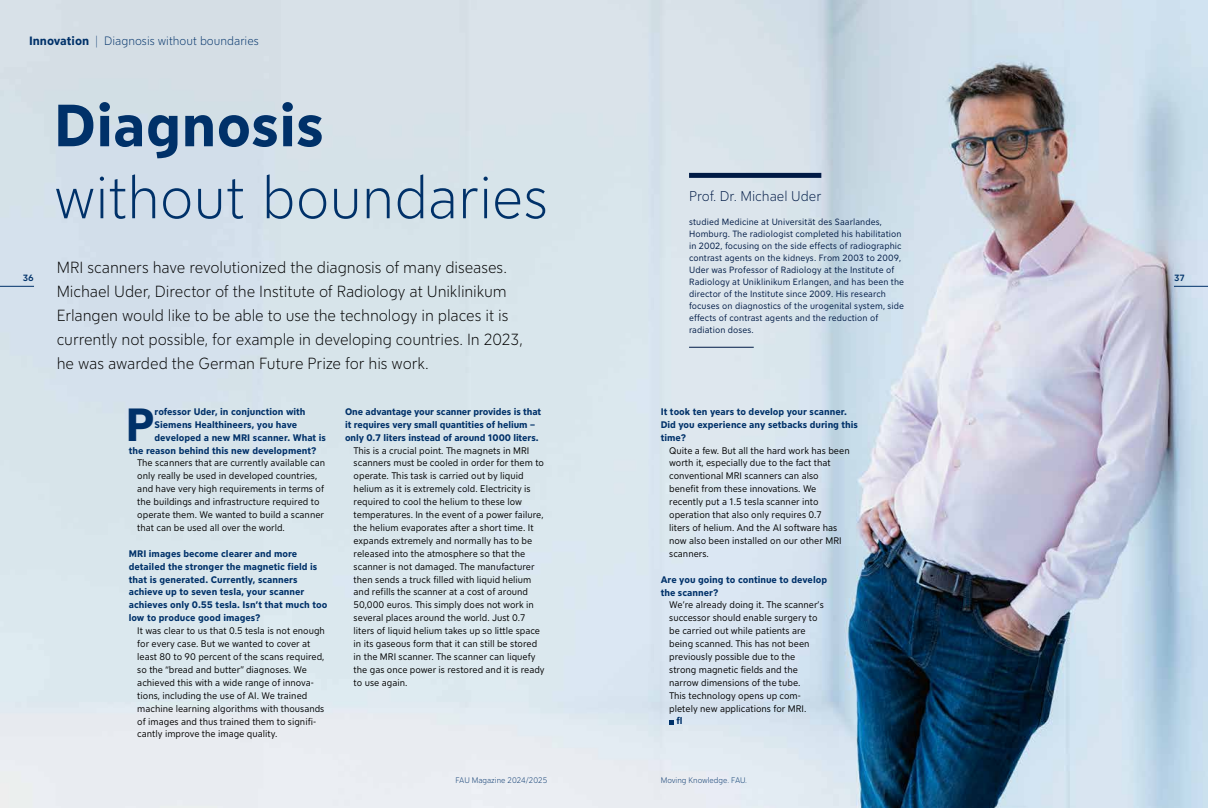
<style>
.page{position:relative;width:1208px;height:808px;background:#fff}
.page>*{position:absolute;margin:0;border:0;box-sizing:border-box;transform-origin:0 0}
.t1{font:300 59px "FAU Sans";letter-spacing:-.005em;color:#003169}
.t2{font:700 59px "FAU Sans";color:#003169}
.t3{font:700 46.1px "FAU Sans";color:#003169}
.t4{font:300 16px/24px "FAU Sans";letter-spacing:-.005em;color:#000}
.t5{font:300 14px "FAU Sans";color:#001a45}
.t6{font:300 12px "FAU Sans";color:#003169}
.t7{font:9.5px/12.9px "FAU Sans";color:#000}
.t8{font:700 9.5px/12.9px "FAU Sans";color:#003169}
.t9{font:9px/12px "FAU Sans";letter-spacing:.01em;color:#001a45}
.t10{font:500 9px "FAU Sans";color:#003169}
.t11{font:300 8px "FAU Sans";color:#003169}
.s1{font-weight:700}
</style>
<div class="page">
<img style="left:0;top:0;width:1208px;height:808px">
<hr style="left:0;top:286px;width:34px;height:1px;background:#003169">
<hr style="left:1174px;top:286px;width:34px;height:1px;background:#003169">
<svg style="left:669px;top:719px;width:5px;height:5px"></svg>
<div style="left:689px;top:173px;width:132px;height:5px;background:#001a45"></div>
<hr style="left:689px;top:347px;width:64px;height:1px;background:#001a45">
<p class="t6" style="left:29px;top:33px;width:231px"><span class="s1">Innovation</span> | Diagnosis without boundaries</p>
<h1 class="t2" style="left:54px;top:83px;width:272px">Diagnosis</h1>
<h1 class="t1" style="left:54px;top:156px;width:496px">without boundaries</h1>
<h3 class="t5" style="left:689px;top:186px;width:134px">Prof. Dr. Michael Uder</h3>
<p class="t9" style="left:689px;top:215px;width:217px">studied Medicine at Universität des Saarlandes, Homburg. The radiologist completed his habilitation in 2002, focusing on the side effects of radiographic contrast agents on the kidneys. From 2003 to 2009, Uder was Professor of Radiology at the Institute of Radiology at Uniklinikum Erlangen, and has been the director of the Institute since 2009. His research focuses on diagnostics of the urogenital system, side effects of contrast agents and the reduction of radiation doses.</p>
<p class="t4" style="left:57px;top:255px;width:467px">MRI scanners have revolutionized the diagnosis of many diseases.<br>Michael Uder, Director of the Institute of Radiology at Uniklinikum Erlangen would like to be able to use the technology in places it is currently not possible, for example in developing countries. In 2023, he was awarded the German Future Prize for his work.</p>
<h2 class="t3" style="left:125px;top:391px;width:31px">P</h2>
<p class="t8" style="left:154px;top:404px;width:152px">rofessor Uder, in conjunction with</p>
<p class="t10" style="left:23px;top:272px;width:12px">36</p>
<p class="t10" style="left:1174px;top:272px;width:12px">37</p>
<p class="t8" style="left:345px;top:404px;width:198px">One advantage your scanner provides is that it requires very small quantities of helium – only 0.7 liters instead of around 1000 liters.</p>
<p class="t7" style="left:354px;top:443px;width:192px">This is a crucial point. The magnets in MRI scanners must be cooled in order for them to operate. This task is carried out by liquid helium as it is extremely cold. Electricity is required to cool the helium to these low temperatures. In the event of a power failure, the helium evaporates after a short time. It expands extremely and normally has to be released into the atmosphere so that the scanner is not damaged. The manufacturer then sends a truck filled with liquid helium and refills the scanner at a cost of around 50,000 euros. This simply does not work in several places around the world. Just 0.7 liters of liquid helium takes up so little space in its gaseous form that it can still be stored in the MRI scanner. The scanner can liquefy the gas once power is restored and it is ready to use again.</p>
<p class="t8" style="left:660px;top:404px;width:199px">It took ten years to develop your scanner.<br>Did you experience any setbacks during this time?</p>
<p class="t7" style="left:669px;top:443px;width:182px">Quite a few. But all the hard work has been worth it, especially due to the fact that conventional MRI scanners can also benefit from these innovations. We recently put a 1.5 tesla scanner into operation that also only requires 0.7<br>liters of helium. And the AI software has now also been installed on our other MRI scanners.</p>
<p class="t8" style="left:660px;top:572px;width:168px">Are you going to continue to develop the scanner?</p>
<p class="t7" style="left:669px;top:598px;width:156px">We’re already doing it. The scanner’s successor should enable surgery to be carried out while patients are being scanned. This has not been previously possible due to the strong magnetic fields and the narrow dimensions of the tube.<br>This technology opens up com&shy;pletely new applications for MRI.</p>
<p class="t8" style="left:676px;top:714px;width:8px">fl</p>
<p class="t8" style="left:154px;top:417px;width:144px">Siemens Healthineers, you have</p>
<p class="t8" style="left:154px;top:430px;width:173px">developed a new MRI scanner. What is</p>
<p class="t8" style="left:129px;top:443px;width:189px">the reason behind this new development?</p>
<p class="t7" style="left:137px;top:456px;width:189px">The scanners that are currently available can only really be used in developed countries, and have very high requirements in terms of the buildings and infrastructure required to operate them. We wanted to build a scanner that can be used all over the world.</p>
<p class="t8" style="left:129px;top:546px;width:200px">MRI images become clearer and more detailed the stronger the magnetic field is that is generated. Currently, scanners achieve up to seven tesla, your scanner achieves only 0.55 tesla. Isn’t that much too low to produce good images?</p>
<p class="t7" style="left:137px;top:624px;width:189px">It was clear to us that 0.5 tesla is not enough for every case. But we wanted to cover at least 80 to 90 percent of the scans required, so the “bread and butter” diagnoses. We achieved this with a wide range of innova&shy;tions, including the use of AI. We trained machine learning algorithms with thousands of images and thus trained them to signifi&shy;cantly improve the image quality.</p>
<p class="t11" style="left:455px;top:775px;width:93px">FAU Magazine 2024/2025</p>
<p class="t11" style="left:660px;top:775px;width:88px">Moving Knowledge. FAU.</p>
</div>
